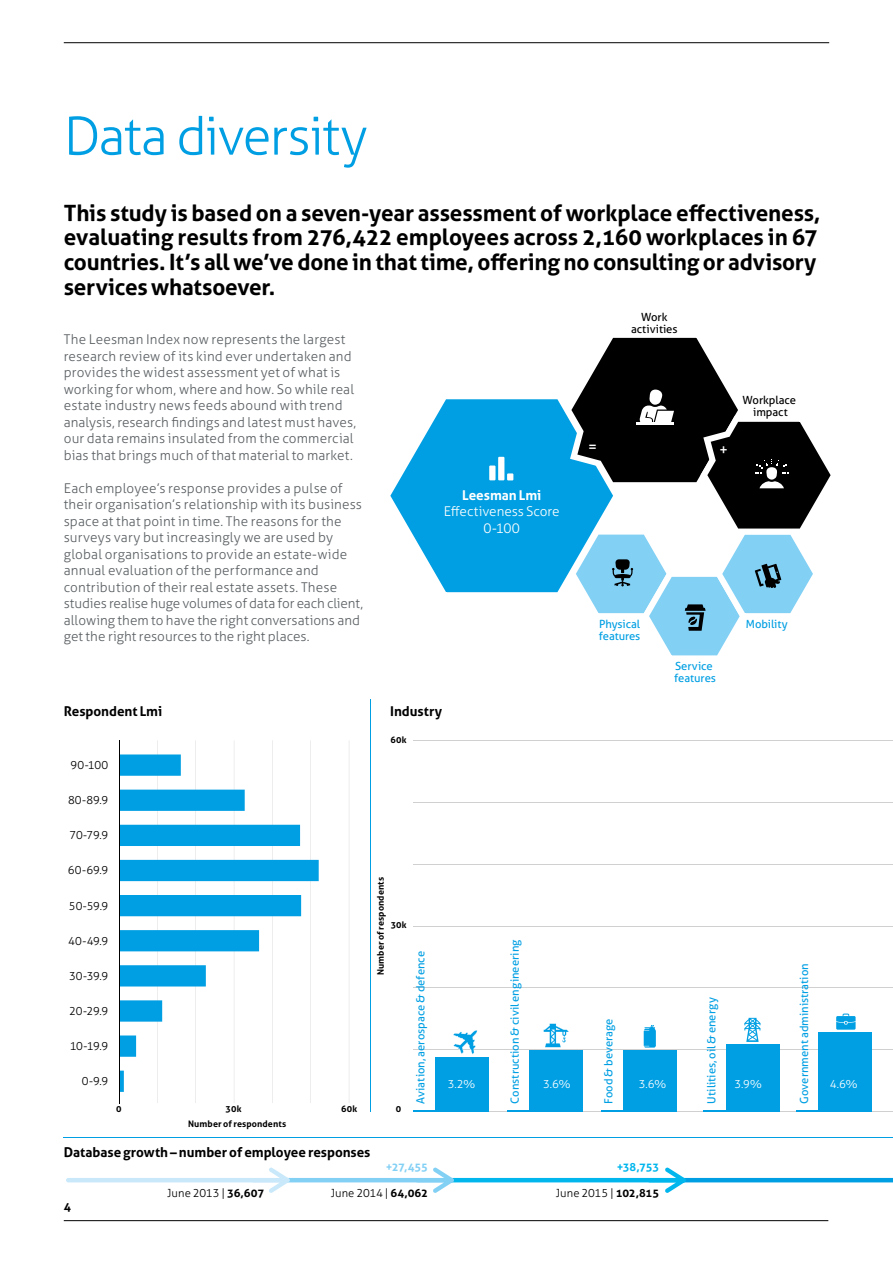
<style>
.page{position:relative;width:893px;height:1263px;background:#fff}
.page>*{position:absolute;margin:0;border:0;box-sizing:border-box;transform-origin:0 0}
.t1{font:300 52.5px "Aller";letter-spacing:-.03em;color:#009fe3}
.t2{font:700 22.5px/24.8px "Aller";letter-spacing:-.01em;color:#000}
.t3{font:15px "Aller";color:#fff}
.t4{font:300 13.5px/16.5px "Aller";letter-spacing:.01em;color:#5a5f62}
.t5{font:700 13.5px "Aller";letter-spacing:-.005em;color:#000}
.t6{font:300 13.5px/16.5px "Aller";letter-spacing:-.005em;color:#fff;text-align:center}
.t7{font:700 13.5px "Aller";color:#fff}
.t8{font:700 12px "Aller";color:#000}
.t9{font:11.25px/12px "Aller";color:#009fe3}
.t10{font:300 11.25px "Aller";letter-spacing:-.005em;color:#000}
.t11{font:11.25px/12px "Aller";letter-spacing:-.005em;color:#000;text-align:center}
.t12{font:300 11.25px "Aller";color:#fff}
.t13{font:700 11.25px "Aller";color:#83d0f5}
.t14{font:700 11.25px "Aller";color:#00b6ed}
.t15{font:700 9px "Aller";letter-spacing:.01em;color:#000}
.s1{font-weight:700}
</style>
<div class="page">
<hr style="left:448px;top:1178px;width:238px;height:4px;background:#00b6ed;border-radius:2px">
<hr style="left:283px;top:1178px;width:171px;height:4px;background:#83d0f5;border-radius:2px">
<hr style="left:413px;top:740px;width:480px;height:1px;background:#d0d0d0">
<hr style="left:413px;top:802px;width:480px;height:1px;background:#d0d0d0">
<hr style="left:413px;top:926px;width:480px;height:1px;background:#d0d0d0">
<hr style="left:413px;top:864px;width:480px;height:1px;background:#d0d0d0">
<hr style="left:413px;top:988px;width:480px;height:1px;background:#d0d0d0">
<hr style="left:413px;top:1049px;width:480px;height:1px;background:#d0d0d0">
<hr style="left:413px;top:1111px;width:480px;height:1px;background:#d0d0d0">
<hr style="left:64px;top:1138px;width:829px;height:1px;background:#009fe3">
<hr style="left:370px;top:699px;width:1px;height:413px;background:#009fe3">
<svg style="left:647px;top:1167px;width:246px;height:26px"></svg>
<svg style="left:415px;top:1167px;width:39px;height:26px"></svg>
<svg style="left:251px;top:1167px;width:39px;height:26px"></svg>
<hr style="left:66px;top:1178px;width:224px;height:4px;background:#c9e9fb;border-radius:2px">
<hr style="left:413px;top:1110px;width:75px;height:2px;background:#009fe3">
<div style="left:435px;top:1057px;width:53px;height:55px;background:#009fe3"></div>
<hr style="left:507px;top:1110px;width:75px;height:2px;background:#009fe3">
<div style="left:529px;top:1050px;width:53px;height:62px;background:#009fe3"></div>
<hr style="left:601px;top:1110px;width:75px;height:2px;background:#009fe3">
<div style="left:623px;top:1050px;width:53px;height:62px;background:#009fe3"></div>
<hr style="left:704px;top:1110px;width:75px;height:2px;background:#009fe3">
<div style="left:726px;top:1044px;width:53px;height:68px;background:#009fe3"></div>
<hr style="left:796px;top:1110px;width:76px;height:2px;background:#009fe3">
<div style="left:819px;top:1032px;width:53px;height:80px;background:#009fe3"></div>
<svg style="left:744px;top:1018px;width:17px;height:24px"></svg>
<svg style="left:644px;top:1025px;width:12px;height:22px"></svg>
<svg style="left:453px;top:1030px;width:24px;height:24px"></svg>
<svg style="left:543px;top:1023px;width:26px;height:24px"></svg>
<svg style="left:836px;top:1013px;width:20px;height:17px"></svg>
<svg style="left:390px;top:399px;width:174px;height:194px;fill:#009fe3"></svg>
<div style="left:507px;top:473px;width:6px;height:7px;background:#fff"></div>
<div style="left:498px;top:457px;width:6px;height:23px;background:#fff"></div>
<div style="left:489px;top:465px;width:6px;height:15px;background:#fff"></div>
<svg style="left:564px;top:337px;width:267px;height:319px"></svg>
<hr style="left:157px;top:740px;width:1px;height:363px;background:#d0d0d0">
<hr style="left:196px;top:740px;width:1px;height:363px;background:#d0d0d0">
<hr style="left:234px;top:740px;width:1px;height:363px;background:#d0d0d0">
<hr style="left:272px;top:740px;width:1px;height:363px;background:#d0d0d0">
<hr style="left:311px;top:740px;width:1px;height:363px;background:#d0d0d0">
<hr style="left:349px;top:740px;width:1px;height:363px;background:#d0d0d0">
<svg style="left:120px;top:754px;width:199px;height:338px"></svg>
<hr style="left:119px;top:740px;width:1px;height:363px;background:#000">
<hr style="left:64px;top:42px;width:765px;height:1px;background:#000">
<hr style="left:64px;top:1220px;width:764px;height:1px;background:#000">
<h1 class="t1" style="left:64px;top:104px;width:305px">Data diversity</h1>
<p class="t2" style="left:64px;top:200px;width:758px">This study is based on a seven-year assessment of workplace effectiveness, evaluating results from 276,422 employees across 2,160 workplaces in 67 countries. It’s all we’ve done in that time, offering no consulting or advisory services whatsoever.</p>
<p class="t4" style="left:64px;top:331px;width:294px">The Leesman Index now represents the largest research review of its kind ever undertaken and provides the widest assessment yet of what is working for whom, where and how. So while real estate industry news feeds abound with trend analysis, research findings and latest must haves, our data remains insulated from the commercial bias that brings much of that material to market.</p>
<p class="t4" style="left:64px;top:480px;width:301px">Each employee’s response provides a pulse of their organisation’s relationship with its business space at that point in time. The reasons for the surveys vary but increasingly we are used by global organisations to provide an estate-wide annual evaluation of the performance and contribution of their real estate assets. These studies realise huge volumes of data for each client, allowing them to have the right conversations and get the right resources to the right places.</p>
<p class="t7" style="left:462px;top:486px;width:81px">Leesman Lmi</p>
<p class="t6" style="left:444px;top:503px;width:117px">Effectiveness Score<br>0-100</p>
<p class="t5" style="left:64px;top:702px;width:100px">Respondent Lmi</p>
<p class="t5" style="left:390px;top:702px;width:53px">Industry</p>
<p class="t15" style="left:391px;top:734px;width:18px">60k</p>
<p class="t11" style="left:631px;top:311px;width:48px">Work activities</p>
<p class="t3" style="left:588px;top:438px;width:10px">=</p>
<p class="t3" style="left:719px;top:440px;width:10px">+</p>
<p class="t11" style="left:742px;top:394px;width:55px">Workplace impact</p>
<p class="t9" style="left:599px;top:618px;width:43px">Physical features</p>
<p class="t9" style="left:746px;top:618px;width:43px">Mobility</p>
<p class="t9" style="left:674px;top:660px;width:43px">Service features</p>
<p class="t10" style="left:71px;top:758px;width:39px">90-100</p>
<p class="t10" style="left:68px;top:793px;width:42px">80-89.9</p>
<p class="t10" style="left:70px;top:828px;width:40px">70-79.9</p>
<p class="t10" style="left:68px;top:864px;width:42px">60-69.9</p>
<p class="t10" style="left:69px;top:899px;width:41px">50-59.9</p>
<p class="t10" style="left:68px;top:934px;width:42px">40-49.9</p>
<p class="t10" style="left:69px;top:969px;width:41px">30-39.9</p>
<p class="t10" style="left:69px;top:1004px;width:41px">20-29.9</p>
<p class="t10" style="left:70px;top:1039px;width:40px">10-19.9</p>
<p class="t10" style="left:82px;top:1074px;width:28px">0-9.9</p>
<p class="t15" style="left:375px;top:975px;width:100px;rotate:-90deg">Number of respondents</p>
<p class="t15" style="left:391px;top:919px;width:17px">30k</p>
<p class="t15" style="left:116px;top:1104px;width:7px">0</p>
<p class="t15" style="left:341px;top:1104px;width:18px">60k</p>
<p class="t15" style="left:226px;top:1104px;width:17px">30k</p>
<p class="t15" style="left:396px;top:1104px;width:7px">0</p>
<p class="t15" style="left:188px;top:1118px;width:100px">Number of respondents</p>
<p class="t9" style="left:414px;top:1104px;width:154px;rotate:-90deg">Aviation, aerospace &amp; defence</p>
<p class="t9" style="left:509px;top:1104px;width:166px;rotate:-90deg">Construction &amp; civil engineering</p>
<p class="t9" style="left:798px;top:1104px;width:142px;rotate:-90deg">Government administration</p>
<p class="t9" style="left:705px;top:1104px;width:108px;rotate:-90deg">Utilities, oil &amp; energy</p>
<p class="t9" style="left:603px;top:1104px;width:87px;rotate:-90deg">Food &amp; beverage</p>
<p class="t12" style="left:448px;top:1078px;width:29px">3.2%</p>
<p class="t12" style="left:543px;top:1078px;width:29px">3.6%</p>
<p class="t12" style="left:639px;top:1078px;width:29px">3.6%</p>
<p class="t12" style="left:734px;top:1078px;width:29px">3.9%</p>
<p class="t12" style="left:830px;top:1078px;width:30px">4.6%</p>
<p class="t5" style="left:64px;top:1144px;width:308px">Database growth – number of employee responses</p>
<p class="t10" style="left:331px;top:1186px;width:98px">June 2014 | <span class="s1">64,062</span></p>
<p class="t13" style="left:386px;top:1160px;width:43px">+27,455</p>
<p class="t14" style="left:617px;top:1160px;width:44px">+38,753</p>
<p class="t10" style="left:167px;top:1186px;width:98px">June 2013 | <span class="s1">36,607</span></p>
<p class="t10" style="left:556px;top:1186px;width:105px">June 2015 | <span class="s1">102,815</span></p>
<p class="t8" style="left:64px;top:1199px;width:9px">4</p>
</div>
